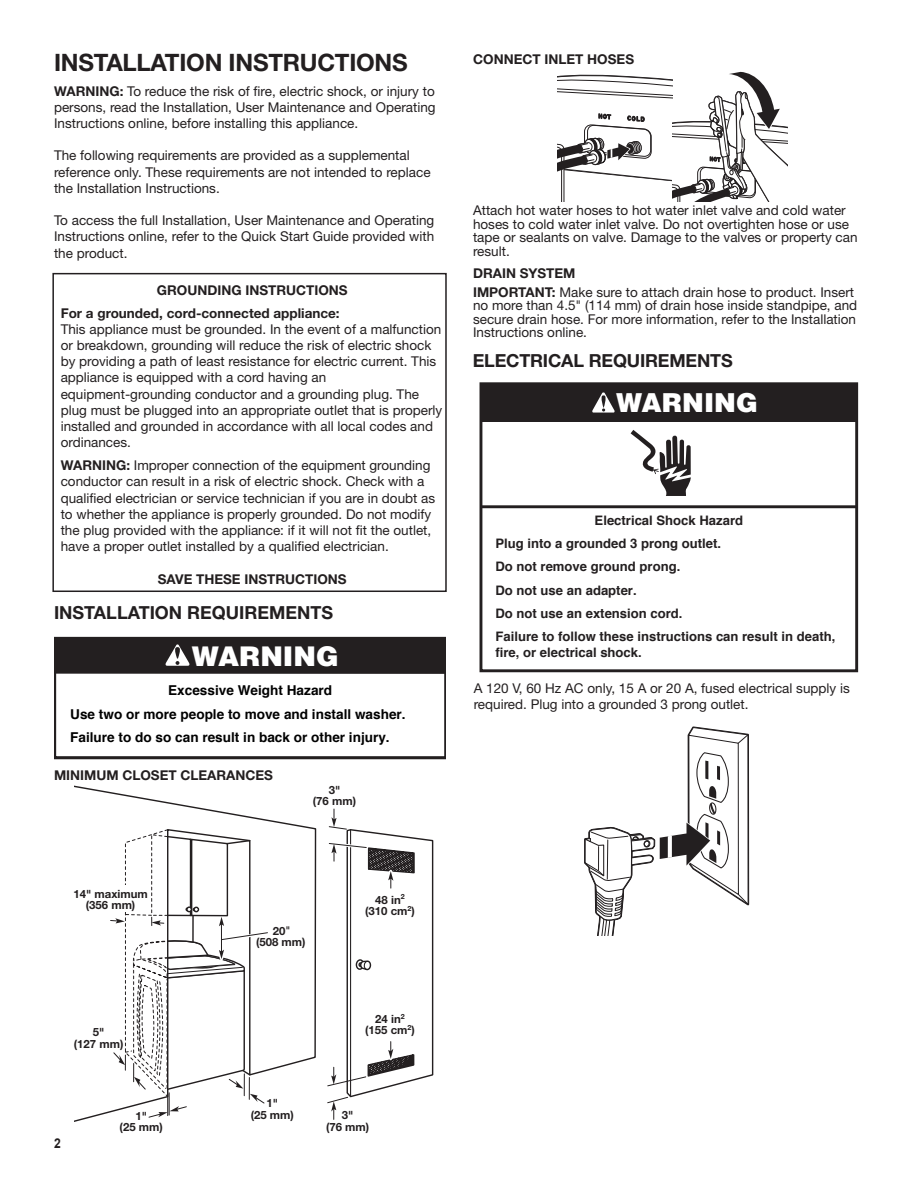
<style>
.page{position:relative;width:918px;height:1188px;background:#fff}
.page>*{position:absolute;margin:0;border:0;box-sizing:border-box;transform-origin:0 0}
.t1{font:900 27.15px "Helvetica";color:#fff}
.t2{font:900 26.25px "Helvetica";color:#fff}
.WHP_1_Heading_2_Box{font:700 24px "Helvetica Neue LT Std";letter-spacing:-.01em;color:#231f20}
.Level_1_Heading{font:700 18px "Helvetica Neue LT Std";color:#231f20}
.WHP_1_Heading_2_Box-2{font:700 18px "Helvetica Neue LT Std";letter-spacing:-.01em;color:#231f20}
.t3{font:700 13.65px/23.4px "Helvetica";color:#000}
.WHP_1_Heading_2_Box-3{font:13.5px/16.2px "Helvetica Neue LT Std";color:#231f20}
.t4{font:700 13.5px "Helvetica Neue LT Std";color:#231f20}
.t5{font:700 13.5px "Arial";color:#231f20;scale:.9 1}
.t6{font:700 13.05px/23.2px "Helvetica";color:#231f20}
.t7{font:700 11.4px/11.4px "Helvetica Neue LTW1 G";color:#231f20;text-align:center}
.t8{font:700 9.3px "Helvetica Neue LTW1 G";color:#231f20}
.s1{font-weight:700}
</style>
<div class="page">
<div style="left:52px;top:273px;width:395px;height:319px;border:2px solid #231f20"></div>
<svg style="left:631px;top:430px;width:60px;height:66px"></svg>
<div style="left:481px;top:384px;width:376px;height:38px;background:#231f20"></div>
<hr style="left:481px;top:505px;width:376px;height:3px;background:#231f20">
<svg style="left:592px;top:392px;width:23px;height:21px"></svg>
<div style="left:480px;top:382px;width:378px;height:290px;border:3px solid #231f20"></div>
<svg style="left:54px;top:637px;width:392px;height:122px"></svg>
<div style="left:55px;top:637px;width:391px;height:37px;background:#231f20"></div>
<svg style="left:165px;top:644px;width:25px;height:22px"></svg>
<svg style="left:558px;top:71px;width:230px;height:131px"></svg>
<svg style="left:75px;top:785px;width:242px;height:337px"></svg>
<svg style="left:327px;top:809px;width:106px;height:310px"></svg>
<svg style="left:110px;top:829px;width:164px;height:289px"></svg>
<div style="left:120px;top:885px;width:12px;height:27px;background:#fff"></div>
<svg style="left:584px;top:726px;width:166px;height:209px"></svg>
<p class="WHP_1_Heading_2_Box" style="left:54px;top:48px;width:355px">INSTALLATION INSTRUCTIONS</p>
<p class="WHP_1_Heading_2_Box-3" style="left:54px;top:82px;width:383px;text-align:justify"><span class="s1">WARNING:</span> To reduce the risk of fire, electric shock, or injury to persons, read the Installation, User Maintenance and Operating Instructions online, before installing this appliance.</p>
<p class="WHP_1_Heading_2_Box-3" style="left:54px;top:147px;width:378px">The following requirements are provided as a supplemental reference only. These requirements are not intended to replace the Installation Instructions.</p>
<p class="WHP_1_Heading_2_Box-3" style="left:54px;top:212px;width:382px;text-align:justify">To access the full Installation, User Maintenance and Operating Instructions online, refer to the Quick Start Guide provided with the product.</p>
<p class="t4" style="left:157px;top:281px;width:192px">GROUNDING INSTRUCTIONS</p>
<p class="t4" style="left:61px;top:304px;width:281px">For a grounded, cord-connected appliance:</p>
<p class="WHP_1_Heading_2_Box-3" style="left:61px;top:321px;width:383px">This appliance must be grounded. In the event of a malfunction or breakdown, grounding will reduce the risk of electric shock by providing a path of least resistance for electric current. This appliance is equipped with a cord having an equipment-grounding conductor and a grounding plug. The plug must be plugged into an appropriate outlet that is properly installed and grounded in accordance with all local codes and ordinances.</p>
<p class="WHP_1_Heading_2_Box-3" style="left:61px;top:457px;width:376px"><span class="s1">WARNING:</span> Improper connection of the equipment grounding conductor can result in a risk of electric shock. Check with a qualified electrician or service technician if you are in doubt as to whether the appliance is properly grounded. Do not modify the plug provided with the appliance: if it will not fit the outlet, have a proper outlet installed by a qualified electrician.</p>
<p class="t4" style="left:158px;top:570px;width:190px">SAVE THESE INSTRUCTIONS</p>
<p class="Level_1_Heading" style="left:54px;top:602px;width:281px">INSTALLATION REQUIREMENTS</p>
<p class="t1" style="left:192px;top:638px;width:149px">WARNING</p>
<p class="t3" style="left:70px;top:679px;width:337px;text-indent:98px">Excessive Weight Hazard<br>Use two or more people to move and install washer.<br>Failure to do so can result in back or other injury.</p>
<p class="t4" style="left:54px;top:767px;width:220px">MINIMUM CLOSET CLEARANCES</p>
<p class="t7" style="left:313px;top:784px;width:45px">3"<br>(76 mm)</p>
<p class="t4" style="left:473px;top:50px;width:162px">CONNECT INLET HOSES</p>
<p class="WHP_1_Heading_2_Box-3" style="left:473px;top:203px;width:386px;line-height:13.5px">Attach hot water hoses to hot water inlet valve and cold water hoses to cold water inlet valve. Do not overtighten hose or use tape or sealants on valve. Damage to the valves or property can result.</p>
<p class="t4" style="left:473px;top:265px;width:104px">DRAIN SYSTEM</p>
<p class="WHP_1_Heading_2_Box-3" style="left:473px;top:285px;width:386px;line-height:13.5px"><span class="s1">IMPORTANT:</span> Make sure to attach drain hose to product. Insert no more than 4.5" (114 mm) of drain hose inside standpipe, and secure drain hose. For more information, refer to the Installation Instructions online.</p>
<p class="WHP_1_Heading_2_Box-2" style="left:473px;top:349px;width:262px">ELECTRICAL REQUIREMENTS</p>
<p class="t2" style="left:616px;top:385px;width:143px">WARNING</p>
<p class="t6" style="left:496px;top:509px;width:341px;text-indent:99px">Electrical Shock Hazard<br>Plug into a grounded 3 prong outlet.<br>Do not remove ground prong.<br>Do not use an adapter.<br>Do not use an extension cord.<br>Failure to follow these instructions can result in death,</p>
<p class="t6" style="left:496px;top:641px;width:148px">fire, or electrical shock.</p>
<p class="WHP_1_Heading_2_Box-3" style="left:474px;top:680px;width:378px">A 120 V, 60 Hz AC only, 15 A or 20 A, fused electrical supply is required. Plug into a grounded 3 prong outlet.</p>
<p class="t7" style="left:73px;top:888px;width:76px">14" maximum (356 mm)</p>
<p class="t8" style="left:286px;top:924px;width:6px">"</p>
<p class="t7" style="left:256px;top:925px;width:51px">20<br>(508 mm)</p>
<p class="t7" style="left:365px;top:894px;width:51px">48 in<sup>2 </sup>(310 cm<sup>2</sup>)</p>
<p class="t7" style="left:74px;top:1027px;width:51px">5"<br>(127 mm)</p>
<p class="t5" style="left:54px;top:1134px;width:9px">2</p>
<p class="t7" style="left:267px;top:1098px;width:13px">1"</p>
<p class="t7" style="left:135px;top:1110px;width:13px">1"</p>
<p class="t7" style="left:251px;top:1109px;width:45px">(25 mm)</p>
<p class="t7" style="left:120px;top:1121px;width:45px">(25 mm)</p>
<p class="t7" style="left:365px;top:1013px;width:51px">24 in<sup>2 </sup>(155 cm<sup>2</sup>)</p>
<p class="t7" style="left:326px;top:1109px;width:45px">3"<br>(76 mm)</p>
</div>
